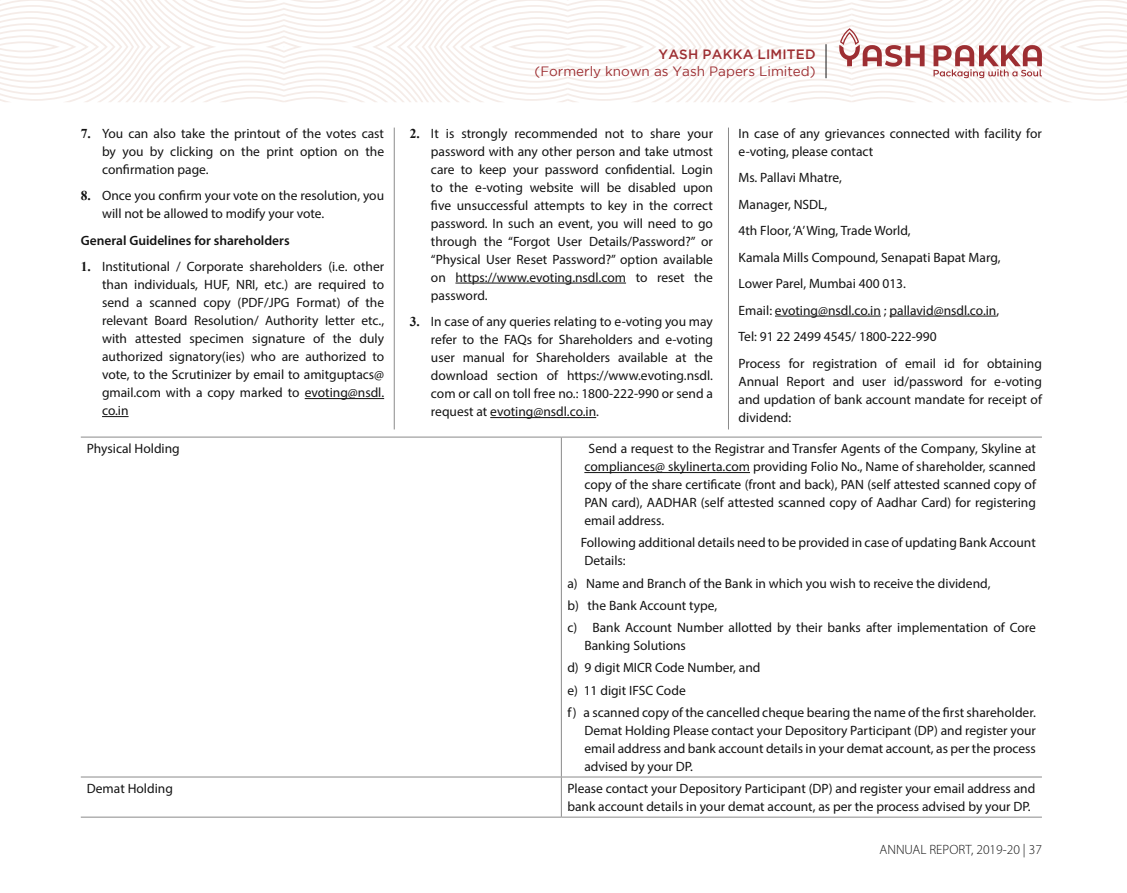
<style>
.page{position:relative;width:1127px;height:893px;background:#fff}
.page>*{position:absolute;margin:0;border:0;box-sizing:border-box;transform-origin:0 0}
.t1{font:13.5px/18px "Myriad Pro";color:#131313;text-align:justify}
.t2{font:13.5px "Gotham";color:#9d2e32}
.t3{font:600 13.5px "Myriad Pro";color:#131313}
.t4{font:300 13.5px "Myriad Pro";color:#131313}
.t5{font:500 13.5px "Gotham";letter-spacing:.015em;color:#9d2e32}
.s1{font-family:"Times New Roman";font-weight:700}
</style>
<div class="page">
<svg style="left:0;top:0;width:1127px;height:102px"></svg>
<hr style="left:825px;top:44px;width:1px;height:34px;background:#131313">
<hr style="left:305px;top:398px;width:79px;height:1px;background:#131313">
<svg style="left:102px;top:416px;width:27px;height:1px"></svg>
<hr style="left:455px;top:283px;width:171px;height:1px;background:#131313">
<hr style="left:490px;top:417px;width:106px;height:1px;background:#131313">
<hr style="left:775px;top:316px;width:106px;height:1px;background:#131313">
<hr style="left:889px;top:316px;width:107px;height:1px;background:#131313">
<hr style="left:561px;top:437px;width:1px;height:340px;background:#8b8b8b">
<hr style="left:81px;top:777px;width:480px;height:1px;background:#8b8b8b">
<hr style="left:561px;top:777px;width:481px;height:1px;background:#8b8b8b">
<hr style="left:561px;top:777px;width:1px;height:40px;background:#8b8b8b">
<hr style="left:81px;top:817px;width:480px;height:1px;background:#8b8b8b">
<hr style="left:561px;top:817px;width:481px;height:1px;background:#8b8b8b">
<hr style="left:81px;top:437px;width:480px;height:1px;background:#8b8b8b">
<hr style="left:561px;top:437px;width:481px;height:1px;background:#8b8b8b">
<hr style="left:584px;top:472px;width:166px;height:1px;background:#131313">
<hr style="left:394px;top:128px;width:1px;height:301px;background:#8b8b8b">
<hr style="left:728px;top:128px;width:1px;height:301px;background:#8b8b8b">
<p class="t1" style="left:102px;top:124px;width:284px;text-indent:-21px"><span class="s1">7.</span> You can also take the printout of the votes cast by you by clicking on the print option on the confirmation page.</p>
<p class="t1" style="left:102px;top:186px;width:284px;text-indent:-21px"><span class="s1">8.</span> Once you confirm your vote on the resolution, you will not be allowed to modify your vote.</p>
<p class="t3" style="left:81px;top:232px;width:210px">General Guidelines for shareholders</p>
<p class="t1" style="left:102px;top:257px;width:284px;text-indent:-21px"><span class="s1">1.</span> Institutional / Corporate shareholders (i.e. other than individuals, HUF, NRI, etc.) are required to send a scanned copy (PDF/JPG Format) of the relevant Board Resolution/ Authority letter etc., with attested specimen signature of the duly authorized signatory(ies) who are authorized to vote, to the Scrutinizer by email to amitguptacs@ gmail.com with a copy marked to evoting@nsdl. co.in</p>
<p class="t5" style="left:658px;top:47px;width:159px">YASH PAKKA LIMITED</p>
<p class="t2" style="left:534px;top:63px;width:283px">(Formerly known as Yash Papers Limited)</p>
<p class="t1" style="left:431px;top:124px;width:284px;text-indent:-21px"><span class="s1">2.</span> It is strongly recommended not to share your password with any other person and take utmost care to keep your password confidential. Login to the e-voting website will be disabled upon five unsuccessful attempts to key in the correct password. In such an event, you will need to go through the “Forgot User Details/Password?” or “Physical User Reset Password?” option available on https://www.evoting.nsdl.com to reset the password.</p>
<p class="t1" style="left:431px;top:312px;width:284px;text-indent:-21px"><span class="s1">3.</span> In case of any queries relating to e-voting you may refer to the FAQs for Shareholders and e-voting user manual for Shareholders available at the download section of https://www.evoting.nsdl. com or call on toll free no.: 1800-222-990 or send a request at evoting@nsdl.co.in.</p>
<p class="t1" style="left:738px;top:124px;width:305px">In case of any grievances connected with facility for e-voting, please contact</p>
<p class="t1" style="left:738px;top:164px;width:305px;line-height:26.5px;text-align:left">Ms. Pallavi Mhatre,<br>Manager, NSDL,<br>4th Floor, ‘A’ Wing, Trade World,<br>Kamala Mills Compound, Senapati Bapat Marg,<br>Lower Parel, Mumbai 400 013.<br>Email: evoting@nsdl.co.in ; pallavid@nsdl.co.in,<br>Tel: 91 22 2499 4545/ 1800-222-990<br>Process for registration of email id for obtaining</p>
<p class="t1" style="left:738px;top:372px;width:305px">Annual Report and user id/password for e-voting and updation of bank account mandate for receipt of dividend:</p>
<p class="t1" style="left:87px;top:439px;width:95px">Physical Holding</p>
<p class="t1" style="left:584px;top:439px;width:453px;text-indent:4px">Send a request to the Registrar and Transfer Agents of the Company, Skyline at compliances@ skylinerta.com providing Folio No., Name of shareholder, scanned copy of the share certificate (front and back), PAN (self attested scanned copy of PAN card), AADHAR (self attested scanned copy of Aadhar Card) for registering email address.</p>
<p class="t1" style="left:581px;top:534px;width:457px">Following additional details need to be provided in case of updating Bank Account<br>Details:</p>
<p class="t1" style="left:567px;top:572px;width:470px;line-height:22.2px;text-align:left">a) Name and Branch of the Bank in which you wish to receive the dividend,<br>b) the Bank Account type,<br>c) Bank Account Number allotted by their banks after implementation of Core</p>
<p class="t1" style="left:567px;top:634px;width:470px;line-height:22.2px;text-align:left;text-indent:17px">Banking Solutions<br>d) 9 digit MICR Code Number, and<br>e) 11 digit IFSC Code<br>f) a scanned copy of the cancelled cheque bearing the name of the first shareholder.</p>
<p class="t1" style="left:584px;top:721px;width:453px">Demat Holding Please contact your Depository Participant (DP) and register your email address and bank account details in your demat account, as per the process advised by your DP.</p>
<p class="t1" style="left:87px;top:779px;width:88px">Demat Holding</p>
<p class="t1" style="left:567px;top:779px;width:469px">Please contact your Depository Participant (DP) and register your email address and bank account details in your demat account, as per the process advised by your DP.</p>
<p class="t4" style="left:879px;top:842px;width:164px">ANNUAL REPORT, 2019-20 | 37</p>
</div>
